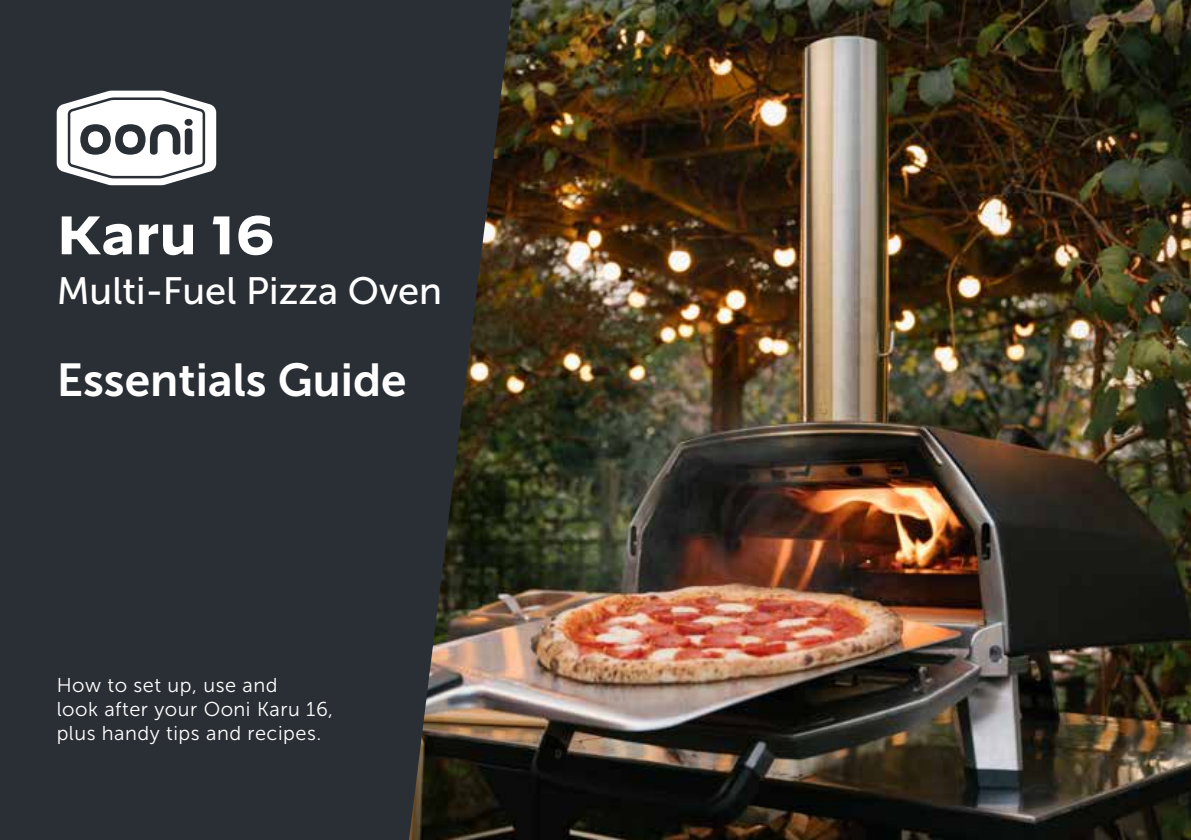
<style>
.page{position:relative;width:1191px;height:840px;background:#fff}
.page>*{position:absolute;margin:0;border:0;box-sizing:border-box;transform-origin:0 0}
.t1{font:700 54px "Decimal";color:#fff}
.t2{font:46px "Museo Sans 700";color:#fff}
.t3{font:38px "Museo Sans 500";color:#fff}
.t4{font:20px/24px "Museo Sans 300";letter-spacing:.025em;color:#fff}
</style>
<div class="page">
<img style="left:512px;top:0;width:679px;height:839px">
<svg style="left:0;top:0;width:512px;height:839px;background:#2d3034"></svg>
<svg style="left:57px;top:91px;width:159px;height:94px"></svg>
<h1 class="t1" style="left:57px;top:204px;width:219px">Karu 16</h1>
<h3 class="t3" style="left:57px;top:269px;width:387px">Multi-Fuel Pizza Oven</h3>
<h2 class="t2" style="left:57px;top:354px;width:351px">Essentials Guide</h2>
<p class="t4" style="left:57px;top:673px;width:278px">How to set up, use and<br>look after your Ooni Karu 16, plus handy tips and recipes.</p>
</div>
